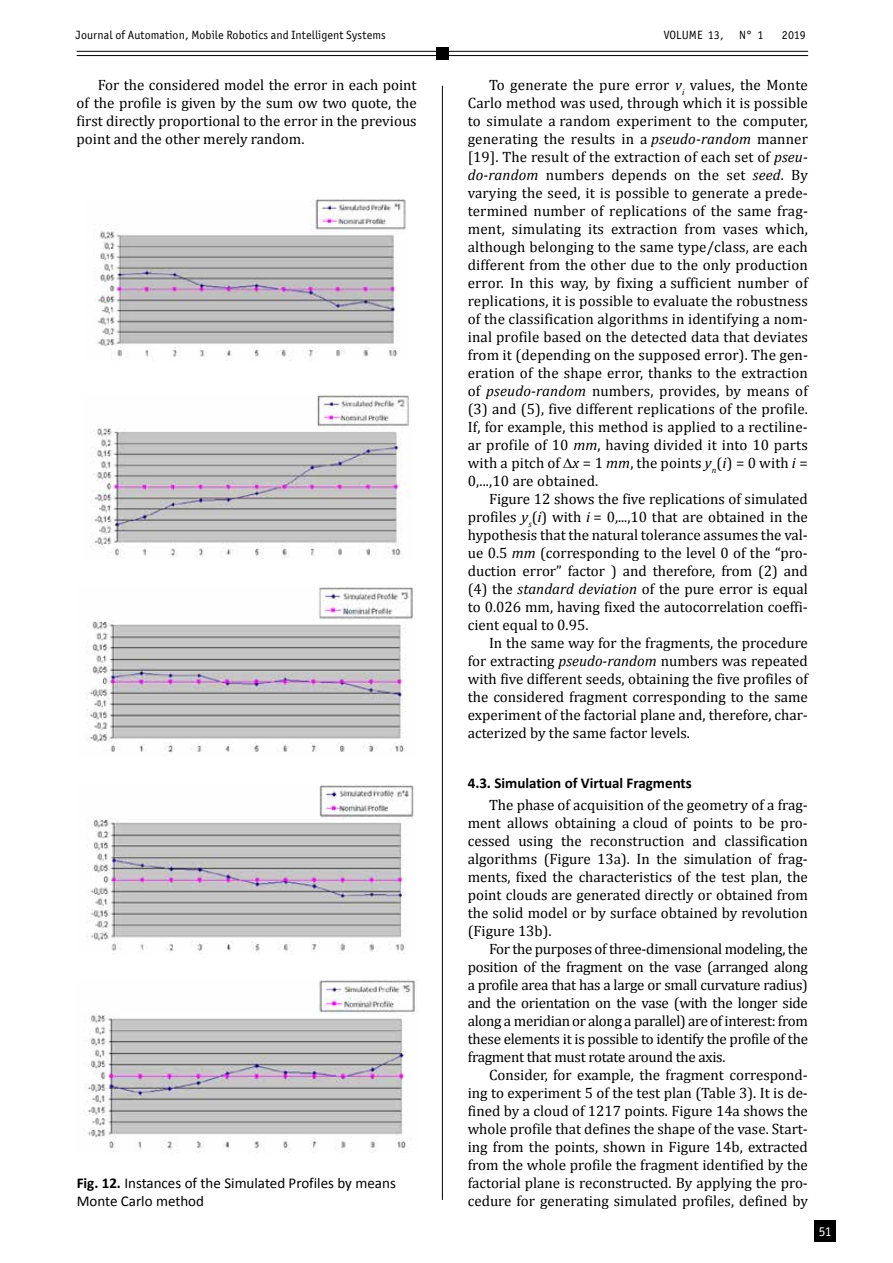
<style>
.page{position:relative;width:893px;height:1263px;background:#fff}
.page>*{position:absolute;margin:0;border:0;box-sizing:border-box;transform-origin:0 0}
.t1{font:15px/18px "Cambria";color:#000;text-align:justify}
.t2{font:15px/18px "Calibri";color:#000}
.t3{font:700 15px "Calibri";color:#000}
.t4{font:13.5px "Officina Sans ITC";color:#fff}
.t5{font:12px "Officina Sans ITC";letter-spacing:.01em;color:#000}
.s1{font-style:italic}
.s2{font-weight:700}
</style>
<div class="page">
<hr style="left:77px;top:51px;width:731px;height:1px;background:#000">
<hr style="left:77px;top:55px;width:731px;height:1px;background:#000">
<div style="left:436px;top:47px;width:13px;height:13px;background:#000"></div>
<hr style="left:442px;top:86px;width:1px;height:1114px;background:#000">
<div style="left:815px;top:1220px;width:21px;height:22px;background:#000"></div>
<img style="left:96px;top:198px;width:310px;height:161px">
<img style="left:91px;top:394px;width:320px;height:164px">
<img style="left:86px;top:587px;width:329px;height:165px">
<img style="left:87px;top:785px;width:327px;height:169px">
<img style="left:86px;top:979px;width:329px;height:173px">
<p class="t5" style="left:76px;top:28px;width:312px">Journal of Automation, Mobile Robotics and Intelligent Systems</p>
<p class="t5" style="left:664px;top:28px;width:61px">VOLUME 13,</p>
<p class="t5" style="left:739px;top:28px;width:26px">N° 1</p>
<p class="t5" style="left:782px;top:28px;width:25px">2019</p>
<p class="t1" style="left:77px;top:76px;width:342px;text-indent:21px">For the considered model the error in each point of the profile is given by the sum ow two quote, the first directly proportional to the error in the previous point and the other merely random.</p>
<p class="t1" style="left:468px;top:76px;width:342px;text-indent:21px">To generate the pure error <span class="s1">v</span><sub>i</sub> values, the Monte Carlo method was used, through which it is possible to simulate a random experiment to the computer, generating the results in a <span class="s1">pseudo-random</span> manner [19]. The result of the extraction of each set of <span class="s1">pseu&shy;do-random</span> numbers depends on the set <span class="s1">seed</span>. By varying the seed, it is possible to generate a prede&shy;termined number of replications of the same frag&shy;ment, simulating its extraction from vases which, although belonging to the same type/class, are each different from the other due to the only production error. In this way, by fixing a sufficient number of replications, it is possible to evaluate the robustness of the classification algorithms in identifying a nom&shy;inal profile based on the detected data that deviates from it (depending on the supposed error). The gen&shy;eration of the shape error, thanks to the extraction of <span class="s1">pseudo-random</span> numbers, provides, by means of (3) and (5), five different replications of the profile.<br>If, for example, this method is applied to a rectiline&shy;ar profile of 10 <span class="s1">mm</span>, having divided it into 10 parts with a pitch of <span class="s1">x</span> = 1 <span class="s1">mm</span>, the points <span class="s1">y</span><sub>n</sub>(<span class="s1">i</span>) = 0 with <span class="s1">i</span> = 0,...,10 are obtained.</p>
<p class="t1" style="left:468px;top:490px;width:342px;text-indent:21px">Figure 12 shows the five replications of simulated profiles <span class="s1">y</span><sub>s</sub>(<span class="s1">i</span>) with <span class="s1">i</span> = 0,...,10 that are obtained in the hypothesis that the natural tolerance assumes the val&shy;ue 0.5 <span class="s1">mm</span> (corresponding to the level 0 of the “pro&shy;duction error” factor ) and therefore, from (2) and (4) the <span class="s1">standard deviation</span> of the pure error is equal to 0.026 mm, having fixed the autocorrelation coeffi&shy;cient equal to 0.95.</p>
<p class="t1" style="left:468px;top:634px;width:342px;text-indent:21px">In the same way for the fragments, the procedure for extracting <span class="s1">pseudo-random</span> numbers was repeated with five different seeds, obtaining the five profiles of the considered fragment corresponding to the same experiment of the factorial plane and, therefore, char&shy;acterized by the same factor levels.</p>
<p class="t3" style="left:468px;top:772px;width:226px">4.3. Simulation of Virtual Fragments</p>
<p class="t1" style="left:468px;top:796px;width:342px;text-indent:21px">The phase of acquisition of the geometry of a frag&shy;ment allows obtaining a cloud of points to be pro&shy;cessed using the reconstruction and classification algorithms (Figure 13a). In the simulation of frag&shy;ments, fixed the characteristics of the test plan, the point clouds are generated directly or obtained from the solid model or by surface obtained by revolution (Figure 13b).</p>
<p class="t1" style="left:468px;top:940px;width:342px;text-indent:21px">For the purposes of three-dimensional modeling, the position of the fragment on the vase (arranged along a profile area that has a large or small curvature radius) and the orientation on the vase (with the longer side along a meridian or along a parallel) are of interest: from these elements it is possible to identify the profile of the fragment that must rotate around the axis.</p>
<p class="t1" style="left:468px;top:1066px;width:342px;text-indent:21px">Consider, for example, the fragment correspond&shy;ing to experiment 5 of the test plan (Table 3). It is de&shy;fined by a cloud of 1217 points. Figure 14a shows the whole profile that defines the shape of the vase. Start&shy;ing from the points, shown in Figure 14b, extracted from the whole profile the fragment identified by the factorial plane is reconstructed. By applying the pro&shy;cedure for generating simulated profiles, defined by</p>
<p class="t2" style="left:77px;top:1174px;width:321px"><span class="s2">Fig. 12.</span> Instances of the Simulated Profiles by means<br>Monte Carlo method</p>
<p class="t4" style="left:819px;top:1224px;width:14px">51</p>
</div>
